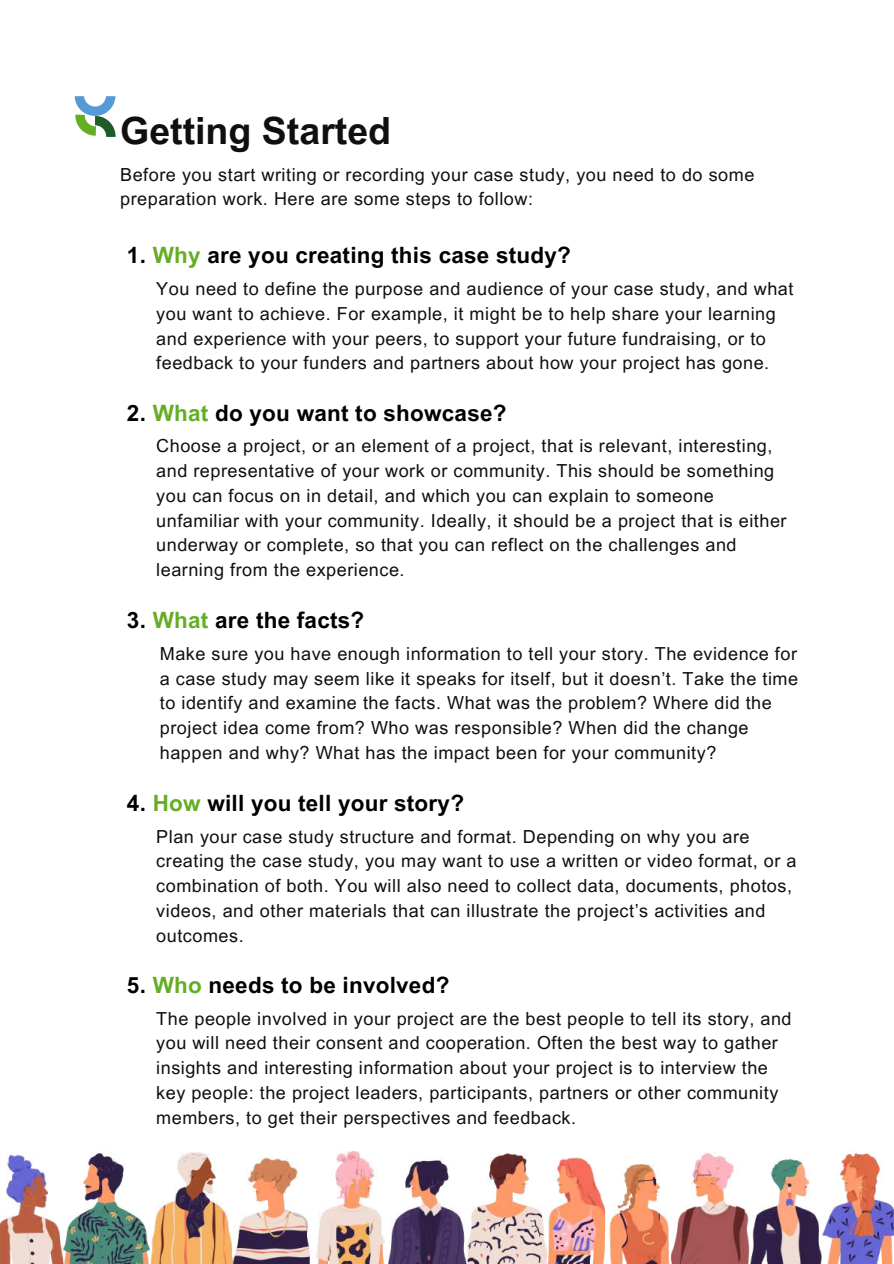
<style>
.page{position:relative;width:894px;height:1264px;background:#fff}
.page>*{position:absolute;margin:0;border:0;box-sizing:border-box;transform-origin:0 0}
.t1{font:700 37.5px "Arial MT Pro";color:#100f0d}
.t2{font:700 22.5px "Arial MT Pro";letter-spacing:.01em;color:#000}
.t3{font:18px/24.8px "Arial MT Pro";letter-spacing:.03em;color:#100f0d}
.s1{color:#65ae24}
</style>
<div class="page">
<svg style="left:75px;top:96px;width:40px;height:41px"></svg>
<img style="left:0;top:1151px;width:893px;height:112px">
<h1 class="t1" style="left:120px;top:117px;width:272px">Getting Started</h1>
<p class="t3" style="left:120px;top:164px;width:635px">Before you start writing or recording your case study, you need to do some preparation work. Here are some steps to follow:</p>
<p class="t2" style="left:127px;top:247px;width:445px">1. <span class="s1">Why</span> are you creating this case study?</p>
<p class="t3" style="left:156px;top:279px;width:638px">You need to define the purpose and audience of your case study, and what you want to achieve. For example, it might be to help share your learning and experience with your peers, to support your future fundraising, or to feedback to your funders and partners about how your project has gone.</p>
<p class="t2" style="left:127px;top:405px;width:381px">2. <span class="s1">What</span> do you want to showcase?</p>
<p class="t3" style="left:156px;top:436px;width:631px">Choose a project, or an element of a project, that is relevant, interesting, and representative of your work or community. This should be something you can focus on in detail, and which you can explain to someone unfamiliar with your community. Ideally, it should be a project that is either underway or complete, so that you can reflect on the challenges and learning from the experience.</p>
<p class="t2" style="left:127px;top:611px;width:239px">3. <span class="s1">What</span> are the facts?</p>
<p class="t3" style="left:160px;top:643px;width:639px">Make sure you have enough information to tell your story. The evidence for a case study may seem like it speaks for itself, but it doesn’t. Take the time to identify and examine the facts. What was the problem? Where did the project idea come from? Who was responsible? When did the change happen and why? What has the impact been for your community?</p>
<p class="t2" style="left:127px;top:794px;width:338px">4. <span class="s1">How</span> will you tell your story?</p>
<p class="t3" style="left:156px;top:826px;width:641px">Plan your case study structure and format. Depending on why you are creating the case study, you may want to use a written or video format, or a combination of both. You will also need to collect data, documents, photos, videos, and other materials that can illustrate the project’s activities and outcomes.</p>
<p class="t2" style="left:127px;top:976px;width:324px">5. <span class="s1">Who</span> needs to be involved?</p>
<p class="t3" style="left:156px;top:1008px;width:636px">The people involved in your project are the best people to tell its story, and you will need their consent and cooperation. Often the best way to gather insights and interesting information about your project is to interview the key people: the project leaders, participants, partners or other community members, to get their perspectives and feedback.</p>
</div>
